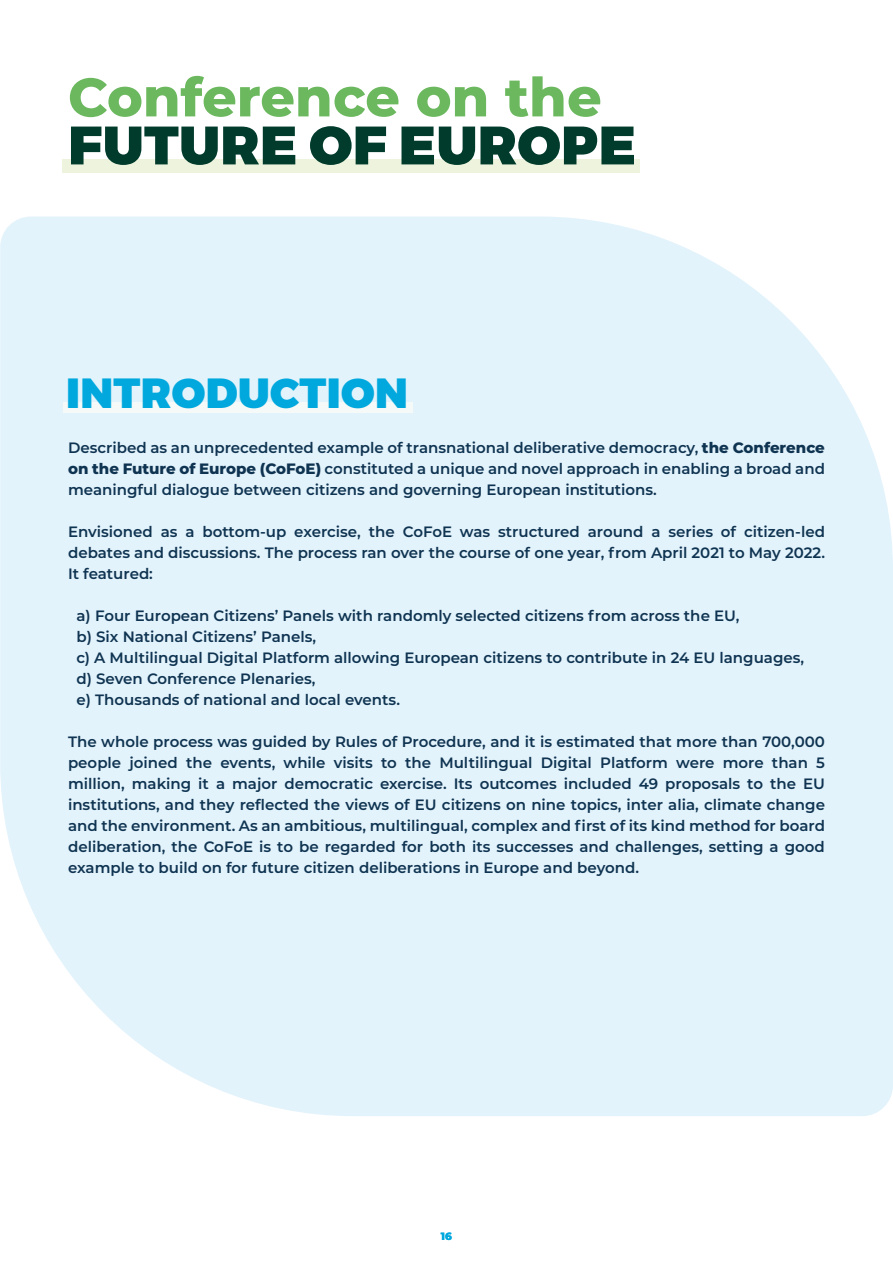
<style>
.page{position:relative;width:893px;height:1263px;background:#fff}
.page>*{position:absolute;margin:0;border:0;box-sizing:border-box;transform-origin:0 0}
.t1{font:800 54px/48px "Montserrat";color:#6cb85e}
.t2{font:900 42px "Montserrat";letter-spacing:.01em;color:#00a8dd}
.t3{font:600 15px/21px "Montserrat";color:#0f3451;text-align:justify}
.t4{font:800 10.5px "Montserrat";color:#00a8dd}
.s1{font-weight:900;color:#003b2c}
.s2{font-weight:800}
</style>
<div class="page">
<div style="left:62px;top:159px;width:578px;height:14px;background:#edf3dc"></div>
<div style="left:0;top:217px;width:893px;height:899px;background:#e3f3fc"></div>
<div style="left:63px;top:402px;width:349px;height:10px;background:#f5f9f7"></div>
<p class="t1" style="left:68px;top:70px;width:569px">Conference on the<br><span class="s1">FUTURE OF EUROPE</span></p>
<p class="t2" style="left:66px;top:367px;width:343px">INTRODUCTION</p>
<p class="t3" style="left:68px;top:437px;width:758px">Described as an unprecedented example of transnational deliberative democracy, <span class="s2">the Conference on the Future of Europe (CoFoE)</span> constituted a unique and novel approach in enabling a broad and meaningful dialogue between citizens and governing European institutions.</p>
<p class="t3" style="left:68px;top:521px;width:758px">Envisioned as a bottom-up exercise, the CoFoE was structured around a series of citizen-led debates and discussions. The process ran over the course of one year, from April 2021 to May 2022.<br>It featured:</p>
<p class="t3" style="left:77px;top:605px;width:664px">a) Four European Citizens’ Panels with randomly selected citizens from across the EU,</p>
<p class="t3" style="left:77px;top:626px;width:241px">b) Six National Citizens’ Panels,</p>
<p class="t3" style="left:77px;top:647px;width:729px">c) A Multilingual Digital Platform allowing European citizens to contribute in 24 EU languages,</p>
<p class="t3" style="left:77px;top:668px;width:240px">d) Seven Conference Plenaries,</p>
<p class="t3" style="left:77px;top:689px;width:325px">e) Thousands of national and local events.</p>
<p class="t3" style="left:68px;top:731px;width:758px">The whole process was guided by Rules of Procedure, and it is estimated that more than 700,000 people joined the events, while visits to the Multilingual Digital Platform were more than 5 million, making it a major democratic exercise. Its outcomes included 49 proposals to the EU institutions, and they reflected the views of EU citizens on nine topics, inter alia, climate change and the environment. As an ambitious, multilingual, complex and first of its kind method for board deliberation, the CoFoE is to be regarded for both its successes and challenges, setting a good example to build on for future citizen deliberations in Europe and beyond.</p>
<p class="t4" style="left:441px;top:1228px;width:13px">16</p>
</div>
